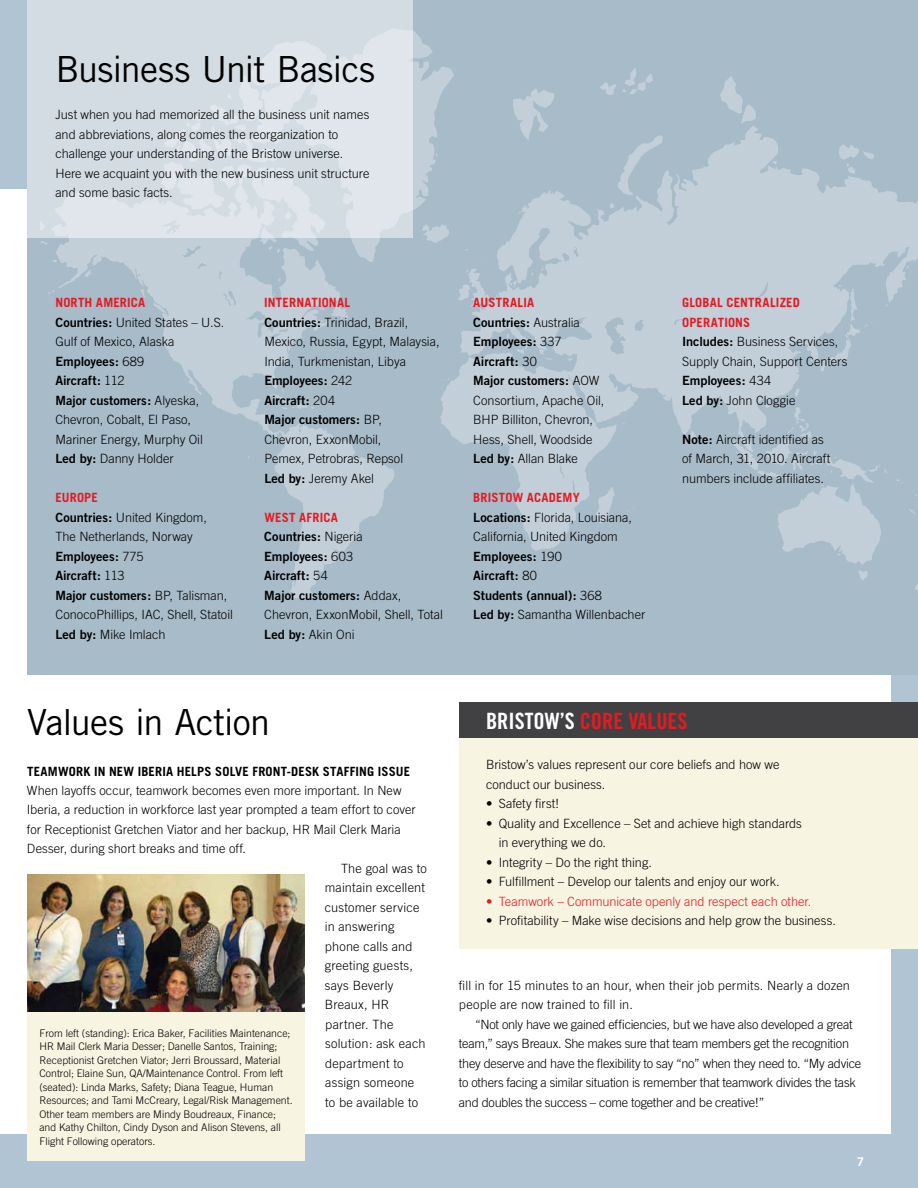
<style>
.page{position:relative;width:918px;height:1188px;background:#b1c4d4}
.page>*{position:absolute;margin:0;border:0;box-sizing:border-box;transform-origin:0 0}
.t1{font:36px "Trade Gothic";letter-spacing:-.025em;color:#000}
.t2{font:22.5px "Trade Gothic Bold Cond Twenty";color:#e31b23}
.t3{font:300 12.75px/19.5px "Trade Gothic";color:#000}
.t4{font:12.75px/19.5px "Trade Gothic Bold Two";color:#000}
.t5{font:300 12.75px/19.5px "Trade Gothic";letter-spacing:-.02em;color:#000}
.t6{font:700 12.75px "Trade Gothic";letter-spacing:.015em;color:#000}
.t7{font:300 12.75px "Trade Gothic";color:#e31b23}
.t8{font:700 12.75px "Trade Gothic";letter-spacing:.02em;color:#e31b23}
.t9{font:300 10.5px/13.5px "Trade Gothic";color:#000}
.s1{font-weight:700;color:#e31b23}
.s2{font-family:"Trade Gothic Bold Two";font-weight:400}
.s3{font-family:"Trade Gothic";font-weight:300}
.s4{color:#fff}
</style>
<div class="page">
<div style="left:0;top:189px;width:891px;height:945px;background:#fff"></div>
<div style="left:459px;top:706px;width:459px;height:244px;background:#f7f4e1"></div>
<div style="left:459px;top:702px;width:459px;height:36px;background:#414042"></div>
<img style="left:27px;top:874px;width:278px;height:138px">
<div style="left:27px;top:0;width:891px;height:675px;background:#a8bbc9"></div>
<svg style="left:41px;top:28px;width:877px;height:569px"></svg>
<div style="left:27px;top:0;width:385px;height:238px;background:linear-gradient(to right,#d3dce3,#dde4e9)"></div>
<div style="left:27px;top:1012px;width:278px;height:149px;background:#f7f4e1"></div>
<h1 class="t1" style="left:55px;top:47px;width:321px">Business Unit Basics</h1>
<p class="t3" style="left:55px;top:105px;width:316px">Just when you had memorized all the business unit names and abbreviations, along comes the reorganization to challenge your understanding of the Bristow universe.<br>Here we acquaint you with the new business unit structure and some basic facts.</p>
<p class="t3" style="left:55px;top:293px;width:170px"><span class="s1">NORTH AMERICA<br></span><span class="s2">Countries:</span> United States – U.S.<br>Gulf of Mexico, Alaska</p>
<p class="t4" style="left:55px;top:351px;width:145px">Employees: <span class="s3">689<br></span>Aircraft: <span class="s3">112<br></span>Major customers: <span class="s3">Alyeska,</span></p>
<p class="t3" style="left:55px;top:410px;width:149px">Chevron, Cobalt, El Paso,<br>Mariner Energy, Murphy Oil<br><span class="s2">Led by:</span> Danny Holder</p>
<p class="t3" style="left:55px;top:488px;width:153px"><span class="s1">EUROPE<br></span><span class="s2">Countries:</span> United Kingdom,<br>The Netherlands, Norway</p>
<p class="t4" style="left:55px;top:546px;width:173px">Employees: <span class="s3">775<br></span>Aircraft: <span class="s3">113<br></span>Major customers: <span class="s3">BP, Talisman,</span></p>
<p class="t3" style="left:55px;top:605px;width:179px">ConocoPhillips, IAC, Shell, Statoil<br><span class="s2">Led by:</span> Mike Imlach</p>
<p class="t3" style="left:264px;top:293px;width:177px"><span class="s1">INTERNATIONAL<br></span><span class="s2">Countries:</span> Trinidad, Brazil,<br>Mexico, Russia, Egypt, Malaysia,<br>India, Turkmenistan, Libya</p>
<p class="t4" style="left:264px;top:371px;width:119px">Employees: <span class="s3">242<br></span>Aircraft: <span class="s3">204<br></span>Major customers: <span class="s3">BP,</span></p>
<p class="t3" style="left:264px;top:429px;width:140px">Chevron, ExxonMobil,<br>Pemex, Petrobras, Repsol<br><span class="s2">Led by:</span> Jeremy Akel</p>
<p class="t8" style="left:264px;top:509px;width:67px">WEST AFRICA</p>
<p class="t4" style="left:264px;top:527px;width:139px">Countries: <span class="s3">Nigeria<br></span>Employees: <span class="s3">603<br></span>Aircraft: <span class="s3">54<br></span>Major customers: <span class="s3">Addax,</span></p>
<p class="t3" style="left:264px;top:605px;width:180px">Chevron, ExxonMobil, Shell, Total<br><span class="s2">Led by:</span> Akin Oni</p>
<p class="t8" style="left:473px;top:295px;width:62px">AUSTRALIA</p>
<p class="t4" style="left:473px;top:312px;width:128px">Countries: <span class="s3">Australia<br></span>Employees: <span class="s3">337<br></span>Aircraft: <span class="s3">30<br></span>Major customers: <span class="s3">AOW</span></p>
<p class="t3" style="left:473px;top:390px;width:133px">Consortium, Apache Oil,<br>BHP Billiton, Chevron,<br>Hess, Shell, Woodside<br><span class="s2">Led by:</span> Allan Blake</p>
<p class="t3" style="left:473px;top:488px;width:160px"><span class="s1">BRISTOW ACADEMY<br></span><span class="s2">Locations:</span> Florida, Louisiana,<br>California, United Kingdom</p>
<p class="t4" style="left:473px;top:546px;width:130px">Employees: <span class="s3">190<br></span>Aircraft: <span class="s3">80<br></span>Students (annual): <span class="s3">368</span></p>
<p class="t3" style="left:473px;top:605px;width:174px"><span class="s2">Led by:</span> Samantha Willenbacher</p>
<p class="t3" style="left:682px;top:293px;width:167px"><span class="s1">GLOBAL CENTRALIZED<br>OPERATIONS<br></span><span class="s2">Includes:</span> Business Services,<br>Supply Chain, Support Centers</p>
<p class="t4" style="left:682px;top:371px;width:91px">Employees: <span class="s3">434</span></p>
<p class="t3" style="left:682px;top:390px;width:115px"><span class="s2">Led by:</span> John Cloggie</p>
<p class="t3" style="left:682px;top:429px;width:150px"><span class="s2">Note:</span> Aircraft identified as of March, 31, 2010. Aircraft numbers include affiliates.</p>
<h1 class="t1" style="left:27px;top:701px;width:245px">Values in Action</h1>
<p class="t6" style="left:27px;top:763px;width:385px">TEAMWORK IN NEW IBERIA HELPS SOLVE FRONT-DESK STAFFING ISSUE</p>
<p class="t3" style="left:27px;top:781px;width:376px">When layoffs occur, teamwork becomes even more important. In New</p>
<p class="t3" style="left:27px;top:800px;width:390px">Iberia, a reduction in workforce last year prompted a team effort to cover</p>
<p class="t3" style="left:27px;top:820px;width:375px">for Receptionist Gretchen Viator and her backup, HR Mail Clerk Maria</p>
<p class="t3" style="left:27px;top:839px;width:221px">Desser, during short breaks and time off.</p>
<p class="t3" style="left:341px;top:859px;width:87px">The goal was to</p>
<p class="t3" style="left:325px;top:878px;width:102px">maintain excellent</p>
<p class="t3" style="left:325px;top:898px;width:96px">customer service</p>
<p class="t3" style="left:325px;top:917px;width:71px">in answering</p>
<p class="t3" style="left:325px;top:937px;width:89px">phone calls and</p>
<p class="t3" style="left:325px;top:956px;width:90px">greeting guests,</p>
<p class="t3" style="left:325px;top:975px;width:70px">says Beverly</p>
<p class="t3" style="left:325px;top:995px;width:66px">Breaux, HR</p>
<p class="t3" style="left:325px;top:1014px;width:70px">partner. The</p>
<p class="t3" style="left:325px;top:1034px;width:102px">solution: ask each</p>
<p class="t3" style="left:325px;top:1053px;width:80px">department to</p>
<p class="t3" style="left:325px;top:1073px;width:91px">assign someone</p>
<p class="t3" style="left:325px;top:1092px;width:94px">to be available to</p>
<p class="t9" style="left:39px;top:1026px;width:255px">From left (standing): Erica Baker, Facilities Maintenance; HR Mail Clerk Maria Desser; Danelle Santos, Training; Receptionist Gretchen Viator; Jerri Broussard, Material Control; Elaine Sun, QA/Maintenance Control. From left (seated): Linda Marks, Safety; Diana Teague, Human Resources; and Tami McCreary, Legal/Risk Management.<br>Other team members are Mindy Boudreaux, Finance; and Kathy Chilton, Cindy Dyson and Alison Stevens, all Flight Following operators.</p>
<h2 class="t2" style="left:486px;top:707px;width:202px"><span class="s4">BR ISTOW’S</span> CORE VALUES</h2>
<p class="t3" style="left:486px;top:755px;width:295px">Bristow’s values represent our core beliefs and how we conduct our business.</p>
<p class="t3" style="left:486px;top:794px;width:74px">• Safety first!</p>
<p class="t3" style="left:499px;top:813px;width:305px;text-indent:-13px">• Quality and Excellence – Set and achieve high standards in everything we do.</p>
<p class="t3" style="left:486px;top:852px;width:167px">• Integrity – Do the right thing.</p>
<p class="t3" style="left:486px;top:872px;width:295px">• Fulfillment – Develop our talents and enjoy our work.</p>
<p class="t7" style="left:486px;top:894px;width:327px">• Teamwork – Communicate openly and respect each other.</p>
<p class="t3" style="left:486px;top:911px;width:351px">• Profitability – Make wise decisions and help grow the business.</p>
<p class="t3" style="left:459px;top:975px;width:393px">fill in for 15 minutes to an hour, when their job permits. Nearly a dozen people are now trained to fill in.</p>
<p class="t5" style="left:459px;top:1014px;width:404px;text-indent:16px">“Not only have we gained efficiencies, but we have also developed a great team,” says Breaux. She makes sure that team members get the recognition they deserve and have the flexibility to say “no” when they need to. “My advice to others facing a similar situation is remember that teamwork divides the task and doubles the success – come together and be creative!”</p>
</div>
